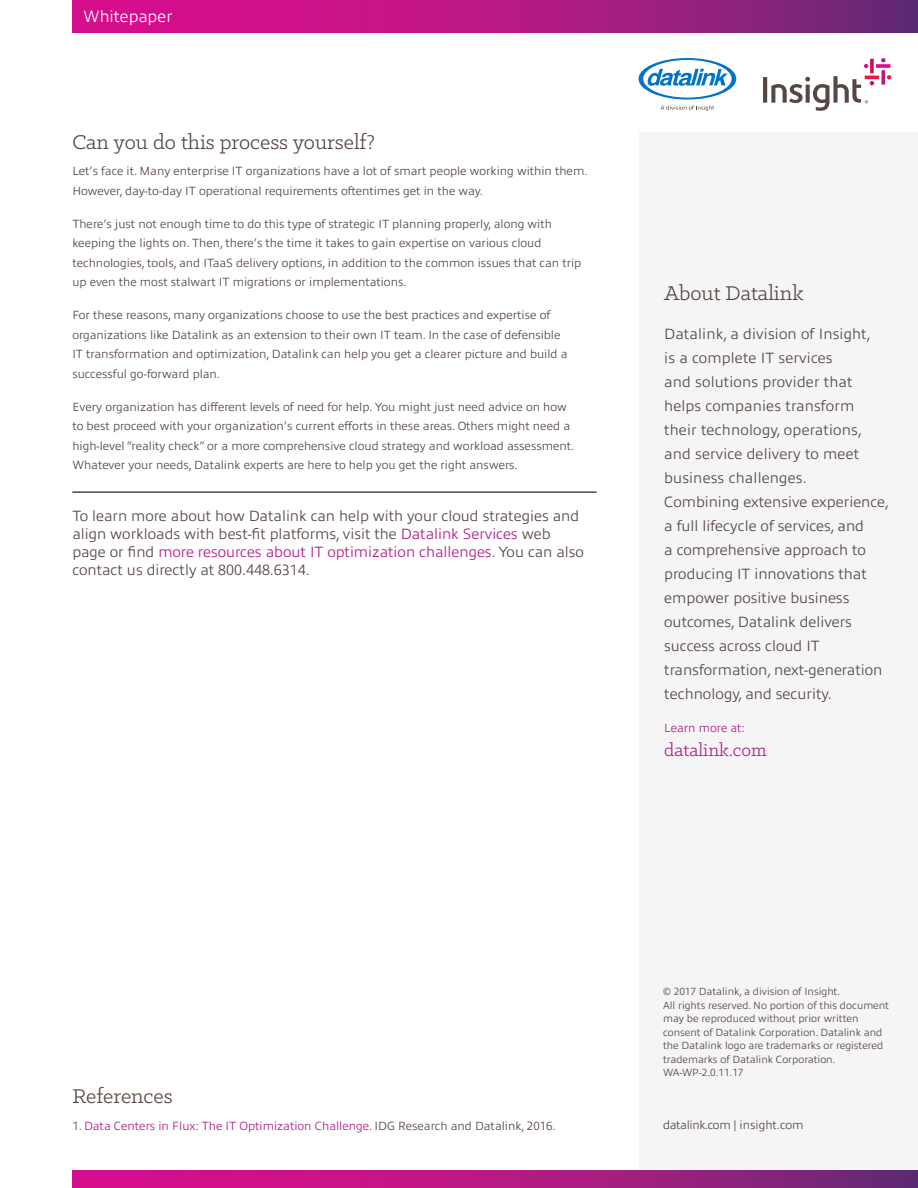
<style>
.page{position:relative;width:918px;height:1188px;background:#fff}
.page>*{position:absolute;margin:0;border:0;box-sizing:border-box;transform-origin:0 0}
.t1{font:22.5px "Klinic Slab";color:#554742}
.t2{font:19.5px "Klinic Slab";color:#b01c87}
.t3{font:300 16.5px "Allumi Pro";color:#fff}
.t4{font:300 15px/24px "Allumi Pro";color:#554742}
.t5{font:300 12px/19.5px "Allumi Pro";color:#554742}
.t6{font:300 12px "Allumi Pro";color:#b01c87}
.t7{font:300 12px "Allumi Pro";letter-spacing:-.03em;color:#554742}
.t8{font:300 10.5px/13.5px "Allumi Pro";color:#554742}
.s1{color:#b01c87}
.s2{color:#554742}
</style>
<div class="page">
<div style="left:639px;top:132px;width:279px;height:1056px;background:#f6f5f5"></div>
<svg style="left:72px;top:1171px;width:846px;height:17px"></svg>
<svg style="left:639px;top:58px;width:97px;height:53px"></svg>
<svg style="left:881px;top:70px;width:4px;height:15px"></svg>
<svg style="left:881px;top:58px;width:4px;height:4px"></svg>
<svg style="left:870px;top:59px;width:4px;height:14px"></svg>
<svg style="left:876px;top:64px;width:15px;height:4px"></svg>
<svg style="left:864px;top:64px;width:4px;height:4px"></svg>
<hr style="left:865px;top:76px;width:14px;height:3px;background:#ed1844">
<svg style="left:887px;top:75px;width:4px;height:5px"></svg>
<svg style="left:763px;top:76px;width:111px;height:35px"></svg>
<hr style="left:72px;top:491px;width:525px;height:2px;background:#554742">
<svg style="left:72px;top:0;width:846px;height:33px"></svg>
<h3 class="t3" style="left:84px;top:4px;width:90px">Whitepaper</h3>
<h1 class="t1" style="left:72px;top:128px;width:304px">Can you do this process yourself?</h1>
<p class="t5" style="left:72px;top:160px;width:517px">Let’s face it. Many enterprise IT organizations have a lot of smart people working within them.<br>However, day-to-day IT operational requirements oftentimes get in the way.</p>
<p class="t5" style="left:72px;top:213px;width:510px">There’s just not enough time to do this type of strategic IT planning properly, along with keeping the lights on. Then, there’s the time it takes to gain expertise on various cloud technologies, tools, and ITaaS delivery options, in addition to the common issues that can trip up even the most stalwart IT migrations or implementations.</p>
<p class="t5" style="left:72px;top:304px;width:497px">For these reasons, many organizations choose to use the best practices and expertise of organizations like Datalink as an extension to their own IT team. In the case of defensible IT transformation and optimization, Datalink can help you get a clearer picture and build a successful go-forward plan.</p>
<p class="t5" style="left:72px;top:396px;width:504px">Every organization has different levels of need for help. You might just need advice on how to best proceed with your organization’s current efforts in these areas. Others might need a high-level “reality check” or a more comprehensive cloud strategy and workload assessment.<br>Whatever your needs, Datalink experts are here to help you get the right answers.</p>
<p class="t4" style="left:72px;top:506px;width:513px;line-height:18px">To learn more about how Datalink can help with your cloud strategies and align workloads with best-fit platforms, visit the <span class="s1">Datalink Services</span> web page or find <span class="s1">more resources about IT optimization challenges</span>. You can also contact us directly at 800.448.6314.</p>
<h1 class="t1" style="left:664px;top:279px;width:141px">About Datalink</h1>
<p class="t4" style="left:664px;top:321px;width:226px">Datalink, a division of Insight,<br>is a complete IT services<br>and solutions provider that helps companies transform their technology, operations, and service delivery to meet business challenges.<br>Combining extensive experience, a full lifecycle of services, and<br>a comprehensive approach to producing IT innovations that empower positive business outcomes, Datalink delivers success across cloud IT transformation, next-generation technology, and security.</p>
<p class="t6" style="left:664px;top:719px;width:82px">Learn more at:</p>
<h2 class="t2" style="left:664px;top:737px;width:104px">datalink.com</h2>
<h1 class="t1" style="left:72px;top:1082px;width:102px">References</h1>
<p class="t6" style="left:72px;top:1117px;width:485px"><span class="s2">1.</span> Data Centers in Flux: The IT Optimization Challenge. <span class="s2">IDG Research and Datalink, 2016.</span></p>
<p class="t8" style="left:663px;top:984px;width:227px">© 2017 Datalink, a division of Insight.<br>All rights reserved. No portion of this document may be reproduced without prior written consent of Datalink Corporation. Datalink and the Datalink logo are trademarks or registered trademarks of Datalink Corporation.<br>WA-WP-2.0.11.17</p>
<p class="t7" style="left:663px;top:1117px;width:142px">datalink.com | insight.com</p>
</div>
